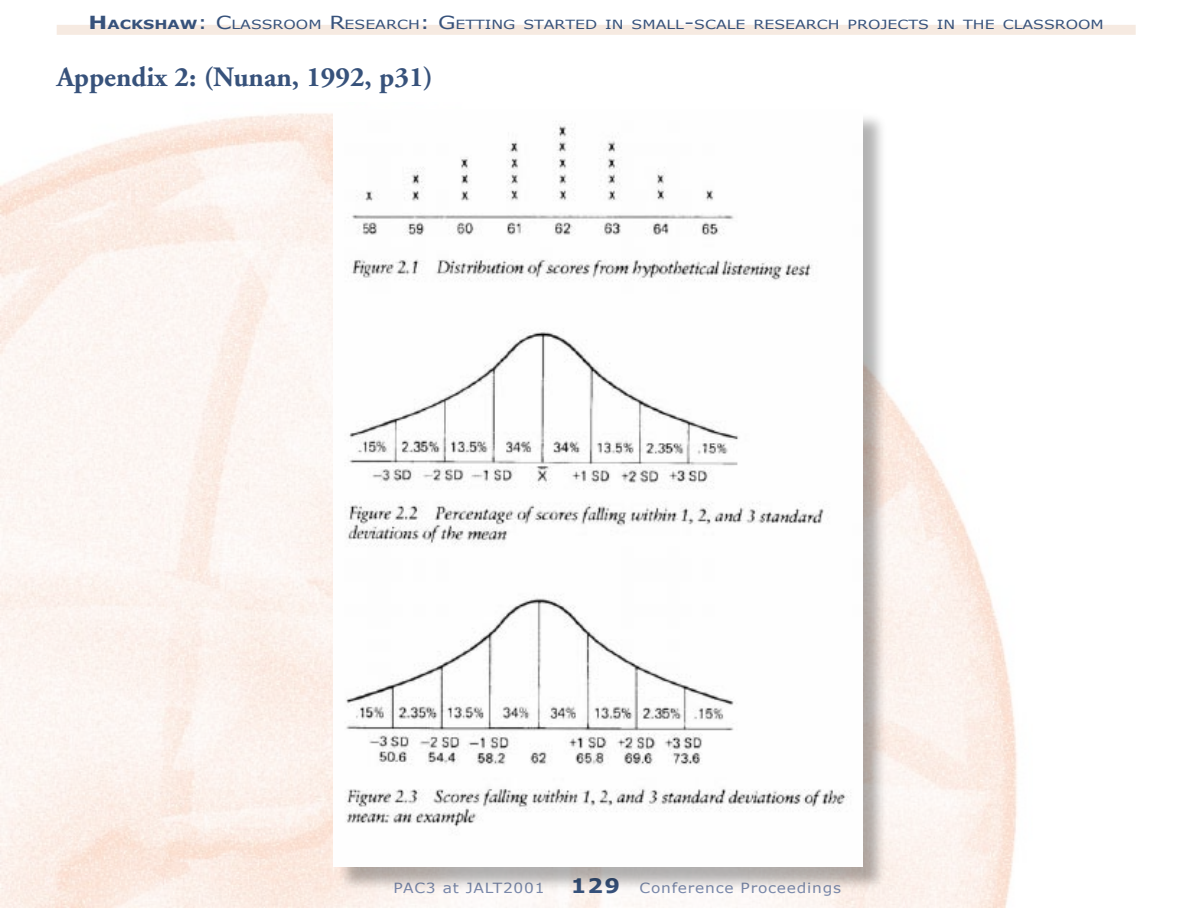
<style>
.page{position:relative;width:1191px;height:908px;background:#fff}
.page>*{position:absolute;margin:0;border:0;box-sizing:border-box;transform-origin:0 0}
.Subtitle{font:700 28px "Adobe Garamond";color:#37527b}
.t1{font:14px "Verdana";letter-spacing:.05em;color:#7988aa;scale:1.1 1}
.t2{font:12.6px "Verdana";color:#37527b;scale:1.25 1}
.s1{font-weight:700;font-size:18px}
.s2{font-weight:700}
.s3{font-size:18px}
.s4{font-weight:700;font-size:20px;color:#37527b}
</style>
<div class="page">
<div style="left:57px;top:25px;width:1078px;height:10px;background:#f6eae1"></div>
<div style="left:335px;top:111px;width:553px;height:782px;background:#000;opacity:.3"></div>
<img style="left:335px;top:111px;width:527px;height:755px">
<p class="t2" style="left:89px;top:17px;width:813px"><span class="s1">H</span><span class="s2">ACKSHAW</span><span class="s3">: C</span>LASSROOM <span class="s3">R</span>ESEARCH<span class="s3">: G</span>ETTING STARTED IN SMALL<span class="s3">-</span>SCALE RESEARCH PROJECTS IN THE CLASSROOM</p>
<p class="Subtitle" style="left:57px;top:61px;width:378px">Appendix 2: (Nunan, 1992, p31)</p>
<p class="t1" style="left:393px;top:878px;width:139px">PAC3 at JALT2001</p>
<p class="t1" style="left:571px;top:878px;width:247px"><span class="s4">129</span> Conference Proceedings</p>
</div>
